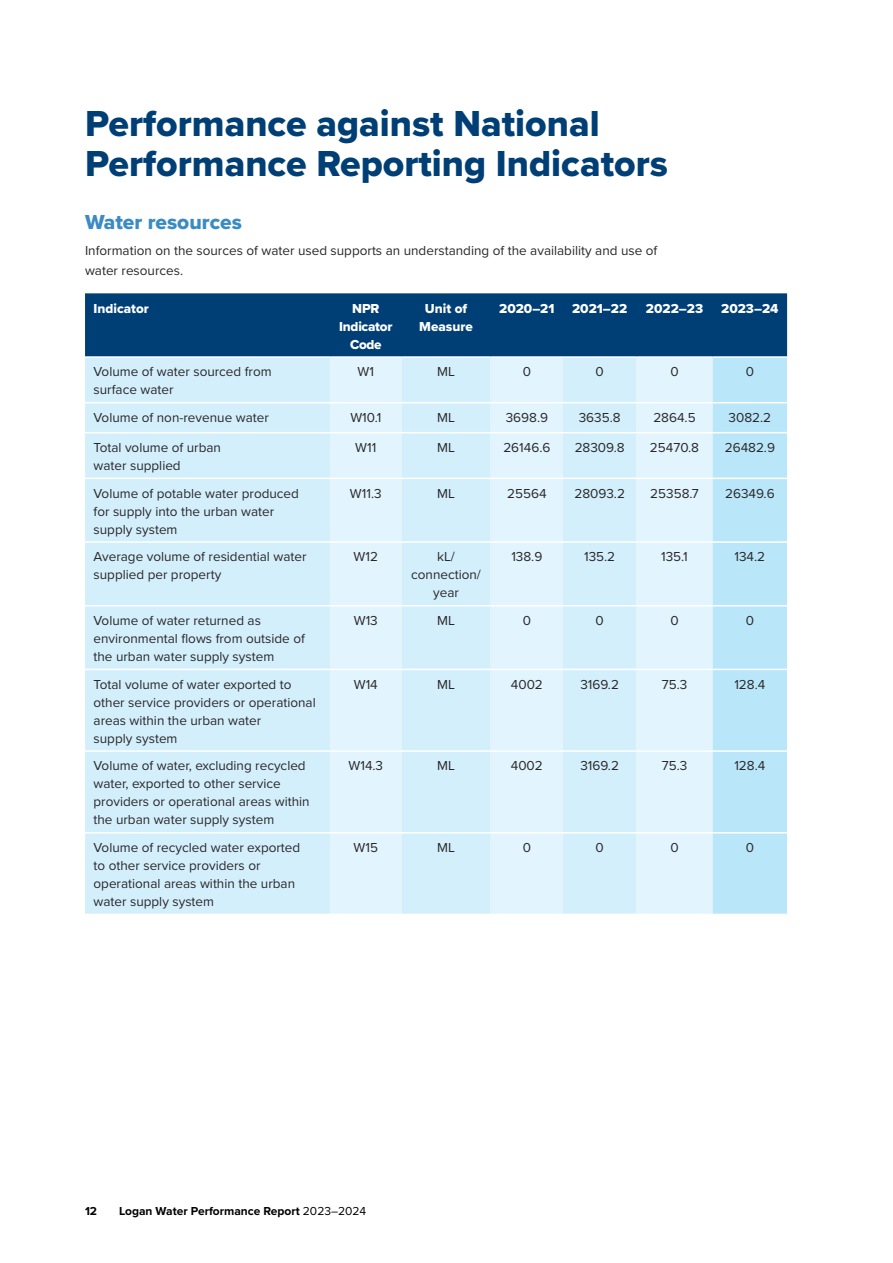
<style>
.page{position:relative;width:893px;height:1263px;background:#fff}
.page>*{position:absolute;margin:0;border:0;box-sizing:border-box;transform-origin:0 0}
.t1{font:37.5px/40.5px "Proxima Nova Extrabld";color:#003f75}
.t2{font:21px "Proxima Nova Extrabld";color:#3b8bc3}
.t3{font:13.5px/18px "Proxima Nova";color:#292829}
.t4{font:13.5px/18px "Proxima Nova Extrabld";color:#fff;text-align:center}
.t5{font:13.5px/18px "Proxima Nova Extrabld";letter-spacing:-.02em;color:#fff;text-align:center}
.t6{font:700 12px "Proxima Nova";color:#000}
.s1{font-weight:400}
</style>
<div class="page">
<svg style="left:85px;top:293px;width:702px;height:621px;background:#bfddee"></svg>
<hr style="left:85px;top:402px;width:245px;height:1px;background:#fff">
<hr style="left:401px;top:402px;width:90px;height:1px;background:#fff">
<hr style="left:491px;top:402px;width:72px;height:1px;background:#fff">
<hr style="left:563px;top:402px;width:73px;height:1px;background:#fff">
<hr style="left:636px;top:402px;width:77px;height:1px;background:#fff">
<hr style="left:713px;top:402px;width:74px;height:1px;background:#fff">
<hr style="left:85px;top:432px;width:245px;height:1px;background:#fff">
<hr style="left:401px;top:432px;width:90px;height:1px;background:#fff">
<hr style="left:491px;top:432px;width:72px;height:1px;background:#fff">
<hr style="left:563px;top:432px;width:73px;height:1px;background:#fff">
<hr style="left:636px;top:432px;width:77px;height:1px;background:#fff">
<hr style="left:713px;top:432px;width:74px;height:1px;background:#fff">
<hr style="left:85px;top:478px;width:245px;height:1px;background:#fff">
<hr style="left:85px;top:541px;width:245px;height:2px;background:#fff">
<hr style="left:401px;top:605px;width:90px;height:1px;background:#fff">
<hr style="left:85px;top:669px;width:245px;height:1px;background:#fff">
<hr style="left:85px;top:750px;width:245px;height:2px;background:#fff">
<hr style="left:85px;top:832px;width:245px;height:1px;background:#fff">
<hr style="left:330px;top:402px;width:71px;height:1px;background:#fff">
<hr style="left:330px;top:432px;width:71px;height:1px;background:#fff">
<hr style="left:85px;top:356px;width:245px;height:2px;background:#fff">
<hr style="left:330px;top:356px;width:71px;height:2px;background:#fff">
<hr style="left:401px;top:356px;width:90px;height:2px;background:#fff">
<hr style="left:491px;top:356px;width:72px;height:2px;background:#fff">
<hr style="left:563px;top:356px;width:73px;height:2px;background:#fff">
<hr style="left:636px;top:356px;width:77px;height:2px;background:#fff">
<hr style="left:713px;top:356px;width:74px;height:2px;background:#fff">
<hr style="left:330px;top:478px;width:71px;height:1px;background:#fff">
<hr style="left:401px;top:478px;width:90px;height:1px;background:#fff">
<hr style="left:491px;top:478px;width:72px;height:1px;background:#fff">
<hr style="left:563px;top:478px;width:73px;height:1px;background:#fff">
<hr style="left:636px;top:478px;width:77px;height:1px;background:#fff">
<hr style="left:713px;top:478px;width:74px;height:1px;background:#fff">
<hr style="left:330px;top:541px;width:71px;height:2px;background:#fff">
<hr style="left:401px;top:541px;width:90px;height:2px;background:#fff">
<hr style="left:491px;top:541px;width:72px;height:2px;background:#fff">
<hr style="left:563px;top:541px;width:73px;height:2px;background:#fff">
<hr style="left:636px;top:541px;width:77px;height:2px;background:#fff">
<hr style="left:713px;top:541px;width:74px;height:2px;background:#fff">
<hr style="left:85px;top:605px;width:245px;height:1px;background:#fff">
<hr style="left:330px;top:605px;width:71px;height:1px;background:#fff">
<hr style="left:491px;top:605px;width:72px;height:1px;background:#fff">
<hr style="left:563px;top:605px;width:73px;height:1px;background:#fff">
<hr style="left:636px;top:605px;width:77px;height:1px;background:#fff">
<hr style="left:713px;top:605px;width:74px;height:1px;background:#fff">
<hr style="left:330px;top:669px;width:71px;height:1px;background:#fff">
<hr style="left:401px;top:669px;width:90px;height:1px;background:#fff">
<hr style="left:491px;top:669px;width:72px;height:1px;background:#fff">
<hr style="left:563px;top:669px;width:73px;height:1px;background:#fff">
<hr style="left:636px;top:669px;width:77px;height:1px;background:#fff">
<hr style="left:713px;top:669px;width:74px;height:1px;background:#fff">
<hr style="left:330px;top:750px;width:71px;height:2px;background:#fff">
<hr style="left:401px;top:750px;width:90px;height:2px;background:#fff">
<hr style="left:491px;top:750px;width:72px;height:2px;background:#fff">
<hr style="left:563px;top:750px;width:73px;height:2px;background:#fff">
<hr style="left:636px;top:750px;width:77px;height:2px;background:#fff">
<hr style="left:713px;top:750px;width:74px;height:2px;background:#fff">
<hr style="left:330px;top:832px;width:71px;height:1px;background:#fff">
<hr style="left:401px;top:832px;width:90px;height:1px;background:#fff">
<hr style="left:491px;top:832px;width:72px;height:1px;background:#fff">
<hr style="left:563px;top:832px;width:73px;height:1px;background:#fff">
<hr style="left:636px;top:832px;width:77px;height:1px;background:#fff">
<hr style="left:713px;top:832px;width:74px;height:1px;background:#fff">
<h2 class="t1" style="left:85px;top:103px;width:584px">Performance against National<br>Performance Reporting Indicators</h2>
<h3 class="t2" style="left:85px;top:207px;width:158px">Water resources</h3>
<p class="t3" style="left:85px;top:240px;width:574px;line-height:19.5px">Information on the sources of water used supports an understanding of the availability and use of water resources.</p>
<p class="t4" style="left:94px;top:299px;width:57px">Indicator</p>
<p class="t5" style="left:339px;top:299px;width:55px">NPR<br>Indicator<br>Code</p>
<p class="t4" style="left:419px;top:299px;width:55px">Unit of<br>Measure</p>
<p class="t4" style="left:499px;top:299px;width:57px">2020–21</p>
<p class="t4" style="left:572px;top:299px;width:57px">2021–22</p>
<p class="t4" style="left:646px;top:299px;width:59px">2022–23</p>
<p class="t4" style="left:721px;top:299px;width:59px">2023–24</p>
<p class="t3" style="left:94px;top:362px;width:180px">Volume of water sourced from surface water</p>
<p class="t3" style="left:358px;top:362px;width:18px">W1</p>
<p class="t3" style="left:437px;top:362px;width:19px">ML</p>
<p class="t3" style="left:523px;top:362px;width:10px">0</p>
<p class="t3" style="left:596px;top:362px;width:10px">0</p>
<p class="t3" style="left:670px;top:362px;width:10px">0</p>
<p class="t3" style="left:746px;top:362px;width:10px">0</p>
<p class="t3" style="left:94px;top:408px;width:177px">Volume of non-revenue water</p>
<p class="t3" style="left:350px;top:408px;width:32px">W10.1</p>
<p class="t3" style="left:437px;top:408px;width:19px">ML</p>
<p class="t3" style="left:506px;top:408px;width:44px">3698.9</p>
<p class="t3" style="left:579px;top:408px;width:43px">3635.8</p>
<p class="t3" style="left:653px;top:408px;width:44px">2864.5</p>
<p class="t3" style="left:729px;top:408px;width:44px">3082.2</p>
<p class="t3" style="left:94px;top:438px;width:129px">Total volume of urban water supplied</p>
<p class="t3" style="left:355px;top:438px;width:23px">W11</p>
<p class="t3" style="left:437px;top:438px;width:19px">ML</p>
<p class="t3" style="left:503px;top:438px;width:49px">26146.6</p>
<p class="t3" style="left:575px;top:438px;width:52px">28309.8</p>
<p class="t3" style="left:650px;top:438px;width:51px">25470.8</p>
<p class="t3" style="left:725px;top:438px;width:52px">26482.9</p>
<p class="t3" style="left:94px;top:483px;width:207px">Volume of potable water produced for supply into the urban water supply system</p>
<p class="t3" style="left:350px;top:483px;width:33px">W11.3</p>
<p class="t3" style="left:437px;top:483px;width:19px">ML</p>
<p class="t3" style="left:507px;top:483px;width:41px">25564</p>
<p class="t3" style="left:574px;top:483px;width:52px">28093.2</p>
<p class="t3" style="left:650px;top:483px;width:50px">25358.7</p>
<p class="t3" style="left:725px;top:483px;width:51px">26349.6</p>
<p class="t3" style="left:94px;top:547px;width:214px">Average volume of residential water supplied per property</p>
<p class="t3" style="left:354px;top:547px;width:26px">W12</p>
<p class="t3" style="left:411px;top:547px;width:71px;text-align:center">kL/ connection/ year</p>
<p class="t3" style="left:511px;top:547px;width:33px">138.9</p>
<p class="t3" style="left:584px;top:547px;width:33px">135.2</p>
<p class="t3" style="left:661px;top:547px;width:28px">135.1</p>
<p class="t3" style="left:734px;top:547px;width:32px">134.2</p>
<p class="t3" style="left:94px;top:611px;width:213px">Volume of water returned as environmental flows from outside of the urban water supply system</p>
<p class="t3" style="left:354px;top:611px;width:26px">W13</p>
<p class="t3" style="left:437px;top:611px;width:19px">ML</p>
<p class="t3" style="left:523px;top:611px;width:10px">0</p>
<p class="t3" style="left:596px;top:611px;width:10px">0</p>
<p class="t3" style="left:670px;top:611px;width:10px">0</p>
<p class="t3" style="left:746px;top:611px;width:10px">0</p>
<p class="t3" style="left:94px;top:674px;width:224px">Total volume of water exported to other service providers or operational areas within the urban water<br>supply system</p>
<p class="t3" style="left:354px;top:674px;width:26px">W14</p>
<p class="t3" style="left:437px;top:674px;width:19px">ML</p>
<p class="t3" style="left:511px;top:674px;width:33px">4002</p>
<p class="t3" style="left:580px;top:674px;width:40px">3169.2</p>
<p class="t3" style="left:662px;top:674px;width:27px">75.3</p>
<p class="t3" style="left:734px;top:674px;width:32px">128.4</p>
<p class="t3" style="left:94px;top:756px;width:218px">Volume of water, excluding recycled water, exported to other service providers or operational areas within the urban water supply system</p>
<p class="t3" style="left:348px;top:756px;width:36px">W14.3</p>
<p class="t3" style="left:437px;top:756px;width:19px">ML</p>
<p class="t3" style="left:511px;top:756px;width:33px">4002</p>
<p class="t3" style="left:580px;top:756px;width:40px">3169.2</p>
<p class="t3" style="left:662px;top:756px;width:27px">75.3</p>
<p class="t3" style="left:734px;top:756px;width:32px">128.4</p>
<p class="t3" style="left:94px;top:838px;width:208px">Volume of recycled water exported to other service providers or operational areas within the urban water supply system</p>
<p class="t3" style="left:354px;top:838px;width:26px">W15</p>
<p class="t3" style="left:437px;top:838px;width:19px">ML</p>
<p class="t3" style="left:523px;top:838px;width:10px">0</p>
<p class="t3" style="left:596px;top:838px;width:10px">0</p>
<p class="t3" style="left:670px;top:838px;width:10px">0</p>
<p class="t3" style="left:746px;top:838px;width:10px">0</p>
<p class="t6" style="left:85px;top:1201px;width:14px">12</p>
<p class="t6" style="left:119px;top:1201px;width:249px">Logan Water Performance Report <span class="s1">2023–2024</span></p>
</div>
